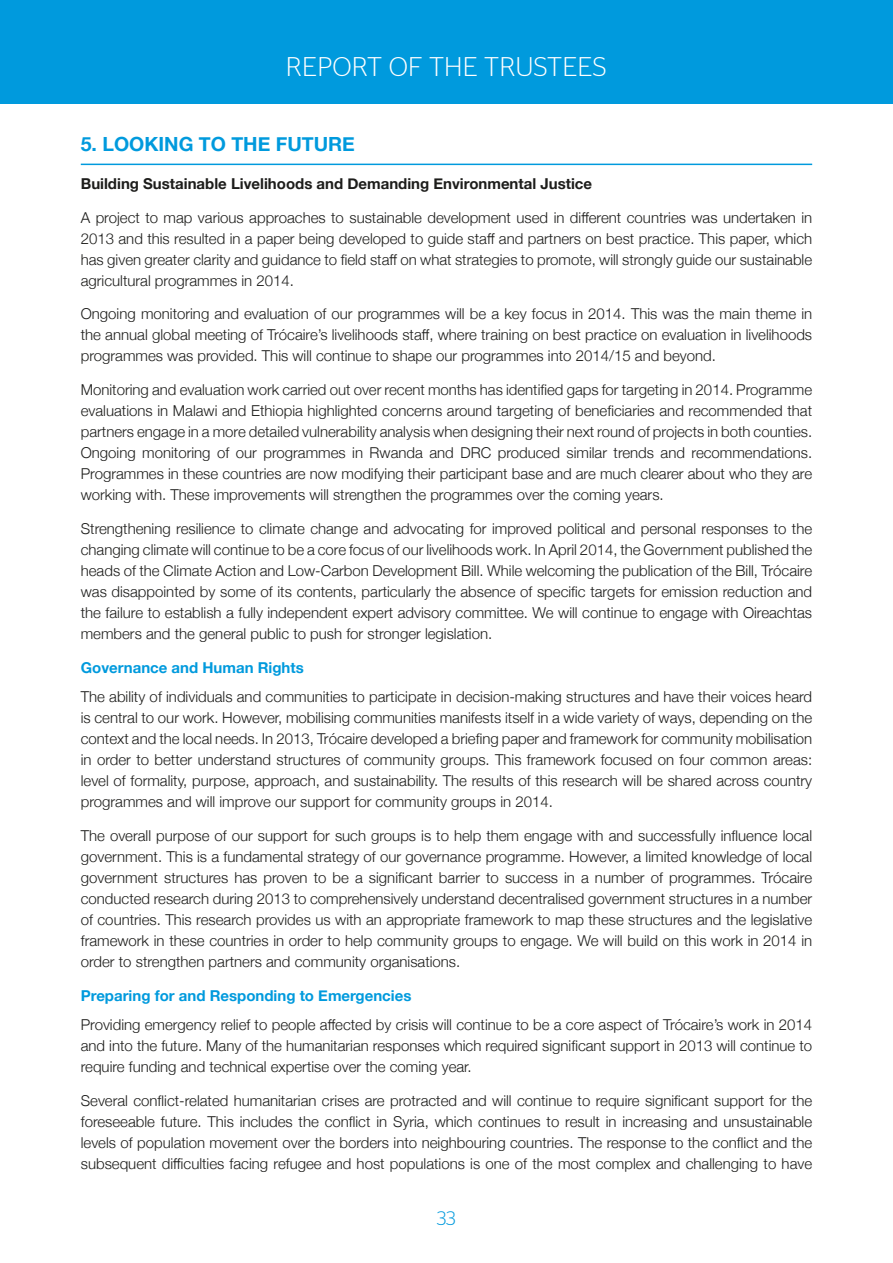
<style>
.page{position:relative;width:893px;height:1263px;background:#fff}
.page>*{position:absolute;margin:0;border:0;box-sizing:border-box;transform-origin:0 0}
.t1{font:300 27px "Stag Sans";letter-spacing:.01em;color:#fff}
.t2{font:700 19.5px "Helvetica Neue";color:#009add}
.t3{font:300 19.5px "Stag Sans";color:#009add}
.t4{font:300 15px/21px "Helvetica Neue";color:#1d1d1b;text-align:justify}
.t5{font:700 15px "Helvetica Neue";color:#1d1d1b}
.t6{font:700 15px "Helvetica Neue";color:#009add}
</style>
<div class="page">
<div style="left:0;top:0;width:893px;height:104px;background:#009add"></div>
<hr style="left:81px;top:164px;width:731px;height:1px;background:#009add">
<h1 class="t1" style="left:286px;top:51px;width:322px">REPORT OF THE TRUSTEES</h1>
<h2 class="t2" style="left:81px;top:129px;width:276px">5. LOOKING TO THE FUTURE</h2>
<p class="t5" style="left:81px;top:172px;width:513px">Building Sustainable Livelihoods and Demanding Environmental Justice</p>
<p class="t4" style="left:81px;top:206px;width:733px">A project to map various approaches to sustainable development used in different countries was undertaken in 2013 and this resulted in a paper being developed to guide staff and partners on best practice. This paper, which has given greater clarity and guidance to field staff on what strategies to promote, will strongly guide our sustainable agricultural programmes in 2014.</p>
<p class="t4" style="left:81px;top:303px;width:733px">Ongoing monitoring and evaluation of our programmes will be a key focus in 2014. This was the main theme in the annual global meeting of Trócaire’s livelihoods staff, where training on best practice on evaluation in livelihoods programmes was provided. This will continue to shape our programmes into 2014/15 and beyond.</p>
<p class="t4" style="left:81px;top:378px;width:733px">Monitoring and evaluation work carried out over recent months has identified gaps for targeting in 2014. Programme evaluations in Malawi and Ethiopia highlighted concerns around targeting of beneficiaries and recommended that partners engage in a more detailed vulnerability analysis when designing their next round of projects in both counties.<br>Ongoing monitoring of our programmes in Rwanda and DRC produced similar trends and recommendations.<br>Programmes in these countries are now modifying their participant base and are much clearer about who they are working with. These improvements will strengthen the programmes over the coming years.</p>
<p class="t4" style="left:81px;top:517px;width:733px">Strengthening resilience to climate change and advocating for improved political and personal responses to the changing climate will continue to be a core focus of our livelihoods work. In April 2014, the Government published the heads of the Climate Action and Low-Carbon Development Bill. While welcoming the publication of the Bill, Trócaire was disappointed by some of its contents, particularly the absence of specific targets for emission reduction and the failure to establish a fully independent expert advisory committee. We will continue to engage with Oireachtas members and the general public to push for stronger legislation.</p>
<p class="t6" style="left:81px;top:655px;width:225px">Governance and Human Rights</p>
<p class="t4" style="left:81px;top:685px;width:733px">The ability of individuals and communities to participate in decision-making structures and have their voices heard is central to our work. However, mobilising communities manifests itself in a wide variety of ways, depending on the context and the local needs. In 2013, Trócaire developed a briefing paper and framework for community mobilisation in order to better understand structures of community groups. This framework focused on four common areas: level of formality, purpose, approach, and sustainability. The results of this research will be shared across country programmes and will improve our support for community groups in 2014.</p>
<p class="t4" style="left:81px;top:824px;width:733px">The overall purpose of our support for such groups is to help them engage with and successfully influence local government. This is a fundamental strategy of our governance programme. However, a limited knowledge of local government structures has proven to be a significant barrier to success in a number of programmes. Trócaire conducted research during 2013 to comprehensively understand decentralised government structures in a number of countries. This research provides us with an appropriate framework to map these structures and the legislative framework in these countries in order to help community groups to engage. We will build on this work in 2014 in order to strengthen partners and community organisations.</p>
<p class="t6" style="left:81px;top:983px;width:332px">Preparing for and Responding to Emergencies</p>
<p class="t4" style="left:81px;top:1013px;width:733px">Providing emergency relief to people affected by crisis will continue to be a core aspect of Trócaire’s work in 2014 and into the future. Many of the humanitarian responses which required significant support in 2013 will continue to require funding and technical expertise over the coming year.</p>
<p class="t4" style="left:81px;top:1089px;width:733px">Several conflict-related humanitarian crises are protracted and will continue to require significant support for the foreseeable future. This includes the conflict in Syria, which continues to result in increasing and unsustainable levels of population movement over the borders into neighbouring countries. The response to the conflict and the subsequent difficulties facing refugee and host populations is one of the most complex and challenging to have</p>
<h2 class="t3" style="left:437px;top:1207px;width:20px">33</h2>
</div>
